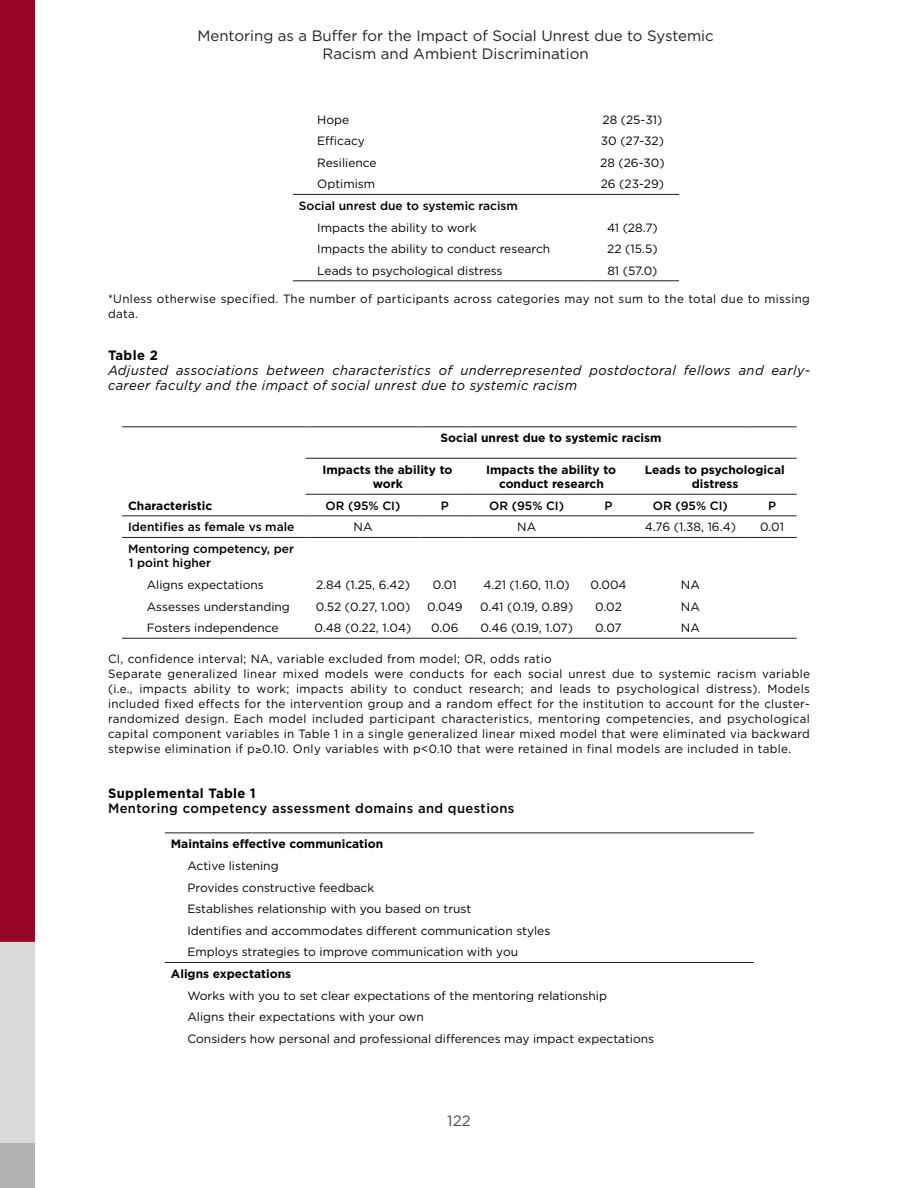
<style>
.page{position:relative;width:918px;height:1188px;background:#fff}
.page>*{position:absolute;margin:0;border:0;box-sizing:border-box;transform-origin:0 0}
.t1{font:15px/18px "Gotham";color:#231f20;text-align:center}
.t2{font:15px "Gotham";color:#4a4c51}
.Figure_Description{font:italic 13.5px/15px "Gotham";letter-spacing:.03em;color:#000}
.Figure_Description-2{font:500 13.5px "Gotham";letter-spacing:.03em;color:#000}
.APA_Figure_Note{font:700 13.5px "Gotham";letter-spacing:.03em;color:#000}
.Figure_Title{font:700 13.5px "Gotham";letter-spacing:.03em;color:#000}
.APA_Figure_Note-2{font:12px/15px "Gotham";color:#000;text-align:justify}
.t3{font:700 12px/14.4px "Gotham";color:#000;text-align:center}
.APA_Figure_Note-3{font:12px/15px "Gotham";letter-spacing:.03em;color:#000}
.t4{font:500 12px/14.4px "Gotham";color:#000}
</style>
<div class="page">
<div style="left:0;top:0;width:35px;height:942px;background:#970526"></div>
<div style="left:0;top:942px;width:35px;height:201px;background:#d9d9da"></div>
<div style="left:0;top:1143px;width:35px;height:45px;background:#b2b3b5"></div>
<hr style="left:293px;top:194px;width:293px;height:1px;background:#231f20">
<hr style="left:586px;top:194px;width:93px;height:1px;background:#231f20">
<hr style="left:293px;top:281px;width:293px;height:1px;background:#231f20">
<hr style="left:586px;top:281px;width:93px;height:1px;background:#231f20">
<hr style="left:122px;top:426px;width:184px;height:1px;background:#231f20">
<hr style="left:306px;top:426px;width:114px;height:1px;background:#231f20">
<hr style="left:420px;top:426px;width:49px;height:1px;background:#231f20">
<hr style="left:469px;top:426px;width:115px;height:1px;background:#231f20">
<hr style="left:584px;top:426px;width:49px;height:1px;background:#231f20">
<hr style="left:633px;top:426px;width:115px;height:1px;background:#231f20">
<hr style="left:748px;top:426px;width:49px;height:1px;background:#231f20">
<hr style="left:122px;top:638px;width:184px;height:1px;background:#231f20">
<hr style="left:306px;top:638px;width:114px;height:1px;background:#231f20">
<hr style="left:420px;top:638px;width:49px;height:1px;background:#231f20">
<hr style="left:469px;top:638px;width:115px;height:1px;background:#231f20">
<hr style="left:584px;top:638px;width:49px;height:1px;background:#231f20">
<hr style="left:633px;top:638px;width:115px;height:1px;background:#231f20">
<hr style="left:748px;top:638px;width:49px;height:1px;background:#231f20">
<hr style="left:306px;top:458px;width:114px;height:1px;background:#231f20">
<hr style="left:420px;top:458px;width:49px;height:1px;background:#231f20">
<hr style="left:469px;top:458px;width:115px;height:1px;background:#231f20">
<hr style="left:584px;top:458px;width:49px;height:1px;background:#231f20">
<hr style="left:633px;top:458px;width:115px;height:1px;background:#231f20">
<hr style="left:748px;top:458px;width:49px;height:1px;background:#231f20">
<hr style="left:306px;top:494px;width:114px;height:1px;background:#231f20">
<hr style="left:420px;top:494px;width:49px;height:1px;background:#231f20">
<hr style="left:469px;top:494px;width:115px;height:1px;background:#231f20">
<hr style="left:584px;top:494px;width:49px;height:1px;background:#231f20">
<hr style="left:633px;top:494px;width:115px;height:1px;background:#231f20">
<hr style="left:748px;top:494px;width:49px;height:1px;background:#231f20">
<hr style="left:122px;top:516px;width:184px;height:1px;background:#231f20">
<hr style="left:306px;top:516px;width:114px;height:1px;background:#231f20">
<hr style="left:420px;top:516px;width:49px;height:1px;background:#231f20">
<hr style="left:469px;top:516px;width:115px;height:1px;background:#231f20">
<hr style="left:584px;top:516px;width:49px;height:1px;background:#231f20">
<hr style="left:633px;top:516px;width:115px;height:1px;background:#231f20">
<hr style="left:748px;top:516px;width:49px;height:1px;background:#231f20">
<hr style="left:122px;top:537px;width:184px;height:1px;background:#231f20">
<hr style="left:306px;top:537px;width:114px;height:1px;background:#231f20">
<hr style="left:420px;top:537px;width:49px;height:1px;background:#231f20">
<hr style="left:469px;top:537px;width:115px;height:1px;background:#231f20">
<hr style="left:584px;top:537px;width:49px;height:1px;background:#231f20">
<hr style="left:633px;top:537px;width:115px;height:1px;background:#231f20">
<hr style="left:748px;top:537px;width:49px;height:1px;background:#231f20">
<hr style="left:165px;top:833px;width:589px;height:1px;background:#231f20">
<hr style="left:165px;top:962px;width:589px;height:1px;background:#231f20">
<p class="t1" style="left:197px;top:26px;width:518px">Mentoring as a Buffer for the Impact of Social Unrest due to Systemic<br>Racism and Ambient Discrimination</p>
<p class="APA_Figure_Note-2" style="left:317px;top:112px;width:33px">Hope</p>
<p class="APA_Figure_Note-2" style="left:603px;top:112px;width:61px">28 (25-31)</p>
<p class="APA_Figure_Note-2" style="left:317px;top:133px;width:49px">Efficacy</p>
<p class="APA_Figure_Note-2" style="left:601px;top:133px;width:65px">30 (27-32)</p>
<p class="APA_Figure_Note-2" style="left:317px;top:155px;width:61px">Resilience</p>
<p class="APA_Figure_Note-2" style="left:600px;top:155px;width:66px">28 (26-30)</p>
<p class="APA_Figure_Note-2" style="left:317px;top:176px;width:60px">Optimism</p>
<p class="APA_Figure_Note-2" style="left:601px;top:176px;width:65px">26 (23-29)</p>
<p class="t4" style="left:299px;top:198px;width:221px">Social unrest due to systemic racism</p>
<p class="APA_Figure_Note-2" style="left:317px;top:220px;width:161px">Impacts the ability to work</p>
<p class="APA_Figure_Note-2" style="left:607px;top:220px;width:52px">41 (28.7)</p>
<p class="APA_Figure_Note-2" style="left:317px;top:241px;width:234px">Impacts the ability to conduct research</p>
<p class="APA_Figure_Note-2" style="left:607px;top:241px;width:52px">22 (15.5)</p>
<p class="APA_Figure_Note-2" style="left:317px;top:263px;width:187px">Leads to psychological distress</p>
<p class="APA_Figure_Note-2" style="left:607px;top:263px;width:52px">81 (57.0)</p>
<p class="APA_Figure_Note-3" style="left:108px;top:291px;width:704px">*Unless otherwise specified. The number of participants across categories may not sum to the total due to missing data.</p>
<p class="Figure_Title" style="left:108px;top:346px;width:51px">Table 2</p>
<p class="Figure_Description" style="left:108px;top:362px;width:704px">Adjusted associations between characteristics of underrepresented postdoctoral fellows and early&shy;career faculty and the impact of social unrest due to systemic racism</p>
<p class="t3" style="left:441px;top:431px;width:223px">Social unrest due to systemic racism</p>
<p class="t3" style="left:322px;top:462px;width:132px">Impacts the ability to work</p>
<p class="t3" style="left:486px;top:462px;width:132px">Impacts the ability to conduct research</p>
<p class="t3" style="left:645px;top:462px;width:141px">Leads to psychological distress</p>
<p class="t3" style="left:128px;top:498px;width:86px">Characteristic</p>
<p class="t4" style="left:326px;top:498px;width:76px">OR (95% CI)</p>
<p class="t4" style="left:441px;top:498px;width:10px">P</p>
<p class="t4" style="left:489px;top:498px;width:76px">OR (95% CI)</p>
<p class="t4" style="left:605px;top:498px;width:10px">P</p>
<p class="t4" style="left:653px;top:498px;width:76px">OR (95% CI)</p>
<p class="t4" style="left:768px;top:498px;width:10px">P</p>
<p class="t4" style="left:128px;top:520px;width:168px">Identifies as female vs male</p>
<p class="APA_Figure_Note-2" style="left:354px;top:519px;width:20px">NA</p>
<p class="APA_Figure_Note-2" style="left:517px;top:519px;width:20px">NA</p>
<p class="APA_Figure_Note-2" style="left:645px;top:519px;width:93px">4.76 (1.38, 16.4)</p>
<p class="APA_Figure_Note-2" style="left:760px;top:519px;width:25px">0.01</p>
<p class="t4" style="left:128px;top:541px;width:167px">Mentoring competency, per<br>1 point higher</p>
<p class="APA_Figure_Note-2" style="left:147px;top:577px;width:119px">Aligns expectations</p>
<p class="APA_Figure_Note-2" style="left:316px;top:577px;width:95px">2.84 (1.25, 6.42)</p>
<p class="APA_Figure_Note-2" style="left:433px;top:577px;width:25px">0.01</p>
<p class="APA_Figure_Note-2" style="left:484px;top:577px;width:88px">4.21 (1.60, 11.0)</p>
<p class="APA_Figure_Note-2" style="left:590px;top:577px;width:38px">0.004</p>
<p class="APA_Figure_Note-2" style="left:681px;top:577px;width:20px">NA</p>
<p class="APA_Figure_Note-2" style="left:147px;top:599px;width:145px">Assesses understanding</p>
<p class="APA_Figure_Note-2" style="left:316px;top:599px;width:96px">0.52 (0.27, 1.00)</p>
<p class="APA_Figure_Note-2" style="left:427px;top:599px;width:37px">0.049</p>
<p class="APA_Figure_Note-2" style="left:480px;top:599px;width:95px">0.41 (0.19, 0.89)</p>
<p class="APA_Figure_Note-2" style="left:595px;top:599px;width:28px">0.02</p>
<p class="APA_Figure_Note-2" style="left:681px;top:599px;width:20px">NA</p>
<p class="APA_Figure_Note-2" style="left:147px;top:620px;width:133px">Fosters independence</p>
<p class="APA_Figure_Note-2" style="left:315px;top:620px;width:98px">0.48 (0.22, 1.04)</p>
<p class="APA_Figure_Note-2" style="left:431px;top:620px;width:29px">0.06</p>
<p class="APA_Figure_Note-2" style="left:480px;top:620px;width:94px">0.46 (0.19, 1.07)</p>
<p class="APA_Figure_Note-2" style="left:595px;top:620px;width:28px">0.07</p>
<p class="APA_Figure_Note-2" style="left:681px;top:620px;width:20px">NA</p>
<p class="APA_Figure_Note-3" style="left:108px;top:651px;width:445px">CI, confidence interval; NA, variable excluded from model; OR, odds ratio</p>
<p class="APA_Figure_Note-2" style="left:108px;top:666px;width:704px">Separate generalized linear mixed models were conducts for each social unrest due to systemic racism variable (i.e., impacts ability to work; impacts ability to conduct research; and leads to psychological distress). Models included fixed effects for the intervention group and a random effect for the institution to account for the cluster&shy;randomized design. Each model included participant characteristics, mentoring competencies, and psychological capital component variables in Table 1 in a single generalized linear mixed model that were eliminated via backward stepwise elimination if p≥0.10. Only variables with p&lt;0.10 that were retained in final models are included in table.</p>
<p class="APA_Figure_Note" style="left:108px;top:784px;width:149px">Supplemental Table 1</p>
<p class="Figure_Description-2" style="left:108px;top:799px;width:408px">Mentoring competency assessment domains and questions</p>
<p class="t3" style="left:171px;top:837px;width:214px">Maintains effective communication</p>
<p class="APA_Figure_Note-2" style="left:187px;top:858px;width:93px">Active listening</p>
<p class="APA_Figure_Note-2" style="left:187px;top:880px;width:188px">Provides constructive feedback</p>
<p class="APA_Figure_Note-2" style="left:187px;top:901px;width:285px">Establishes relationship with you based on trust</p>
<p class="APA_Figure_Note-2" style="left:187px;top:923px;width:364px">Identifies and accommodates different communication styles</p>
<p class="APA_Figure_Note-2" style="left:187px;top:944px;width:332px">Employs strategies to improve communication with you</p>
<p class="t3" style="left:171px;top:967px;width:122px">Aligns expectations</p>
<p class="APA_Figure_Note-2" style="left:187px;top:988px;width:421px">Works with you to set clear expectations of the mentoring relationship</p>
<p class="APA_Figure_Note-2" style="left:187px;top:1009px;width:238px">Aligns their expectations with your own</p>
<p class="APA_Figure_Note-2" style="left:187px;top:1031px;width:468px">Considers how personal and professional differences may impact expectations</p>
<p class="t2" style="left:447px;top:1111px;width:25px">122</p>
</div>
